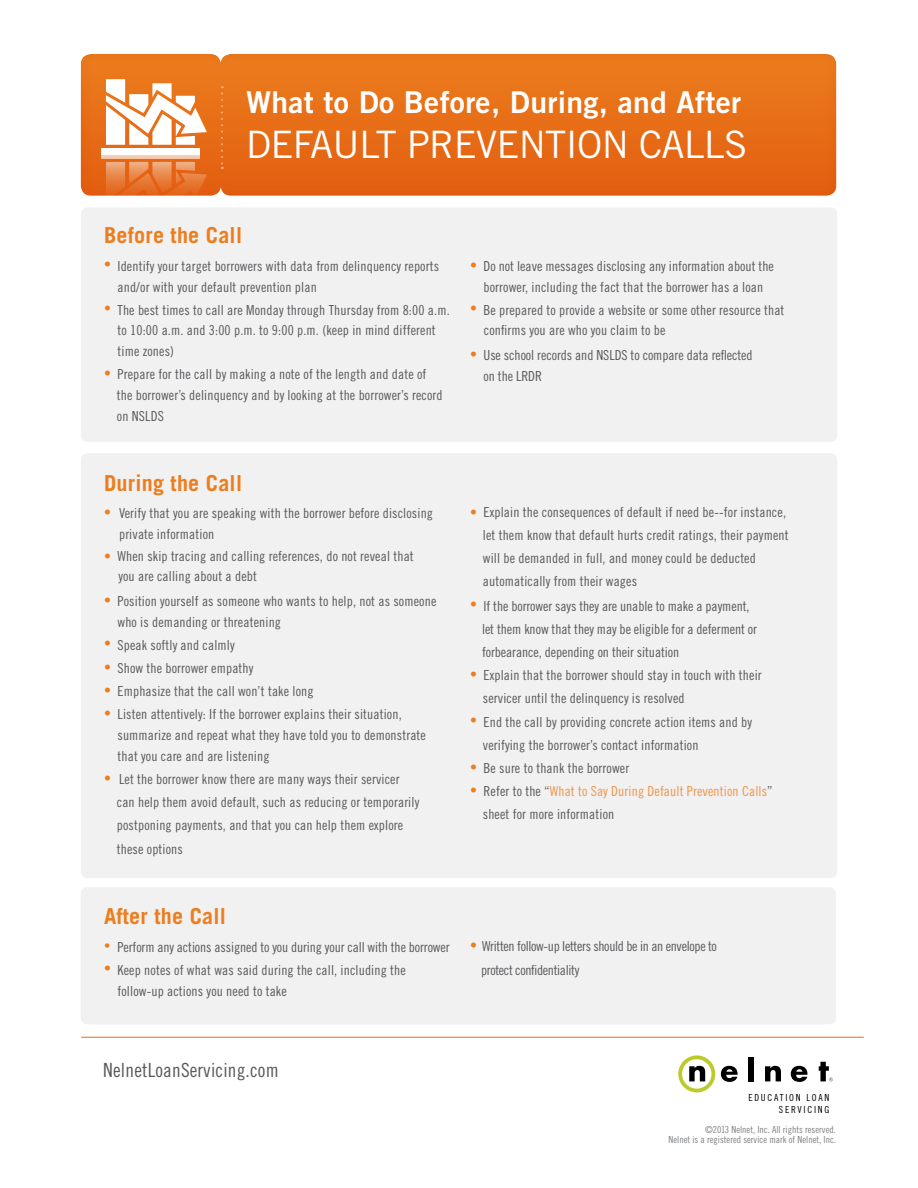
<style>
.page{position:relative;width:918px;height:1188px;background:#fff}
.page>*{position:absolute;margin:0;border:0;box-sizing:border-box;transform-origin:0 0}
.t1{font:37.8px "Trade Gothic LT Std";letter-spacing:-.02em;color:#fff}
.t2{font:30.15px "Trade Gothic LT Std Bd 2";letter-spacing:.01em;color:#fff}
.t3{font:700 22.05px "Trade Gothic LT Std";letter-spacing:.01em;color:#ec7e1e}
.t4{font:19.5px "Trade Gothic LT Std Cn 18";letter-spacing:.01em;color:#58595b}
.t5{font:13.8px/20.7px "Trade Gothic LT Std Cn 18";letter-spacing:.01em;color:#58595b}
.t6{font:13.8px/23.2px "Trade Gothic LT Std Cn 18";letter-spacing:.01em;color:#f09446}
.t7{font:13.8px/23.2px "Trade Gothic LT Std Cn 18";letter-spacing:-.025em;color:#58595b}
.t8{font:9.75px/10.5px "Trade Gothic LT Std Cn 18";color:#808285;text-align:right}
.t9{font:9.75px/11.7px "Trade Gothic LT Std Cn 18";letter-spacing:.18em;color:#000;text-align:right}
.s1{color:#ec7e1e}
.s2{font-family:"Trade Gothic LT Std";font-weight:300;color:#ec7e1e}
.s3{font-family:"Trade Gothic LT Std";font-weight:300;font-size:12.45px;color:#ec7e1e}
.s4{color:#58595b}
</style>
<div class="page">
<hr style="left:82px;top:1037px;width:781px;height:1px;background:#ec7e1e">
<svg style="left:81px;top:54px;width:755px;height:142px;background:#e76e17"></svg>
<svg style="left:221px;top:86px;width:2px;height:83px"></svg>
<div style="left:81px;top:207px;width:756px;height:235px;background:#f1f1f2;border-radius:6px"></div>
<div style="left:81px;top:453px;width:756px;height:425px;background:#f1f1f2;border-radius:6px"></div>
<div style="left:81px;top:887px;width:755px;height:137px;background:#f1f1f2;border-radius:6px"></div>
<svg style="left:678px;top:1055px;width:37px;height:37px"></svg>
<svg style="left:721px;top:1066px;width:17px;height:16px"></svg>
<div style="left:748px;top:1057px;width:5px;height:24px;background:#000"></div>
<svg style="left:765px;top:1066px;width:16px;height:15px"></svg>
<svg style="left:791px;top:1066px;width:16px;height:16px"></svg>
<svg style="left:819px;top:1062px;width:14px;height:19px"></svg>
<div style="left:101px;top:148px;width:99px;height:7px;background:#fff"></div>
<svg style="left:106px;top:79px;width:101px;height:66px"></svg>
<svg style="left:101px;top:155px;width:99px;height:3px"></svg>
<svg style="left:106px;top:162px;width:101px;height:34px;background:#e77b39"></svg>
<h2 class="t2" style="left:246px;top:84px;width:497px">What to Do Before, During, and After</h2>
<h1 class="t1" style="left:246px;top:122px;width:503px">DEFAULT PREVENTION CALLS</h1>
<h3 class="t3" style="left:104px;top:222px;width:140px">Before the Call</h3>
<p class="t5" style="left:118px;top:255px;width:323px;text-indent:-13px"><span class="s1">•</span> Identify your target borrowers with data from delinquency reports and/or with your default prevention plan</p>
<p class="t5" style="left:118px;top:299px;width:334px;text-indent:-13px"><span class="s1">•</span> The best times to call are Monday through Thursday from 8:00 a.m. to 10:00 a.m. and 3:00 p.m. to 9:00 p.m. (keep in mind different time zones)</p>
<p class="t5" style="left:117px;top:364px;width:327px;text-indent:-13px"><span class="s1">•</span> Prepare for the call by making a note of the length and date of the borrower’s delinquency and by looking at the borrower’s record on NSLDS</p>
<h3 class="t3" style="left:104px;top:469px;width:140px">During the Call</h3>
<p class="t5" style="left:119px;top:503px;width:316px;text-indent:-15px"><span class="s2">•</span> Verify that you are speaking with the borrower before disclosing private information</p>
<p class="t5" style="left:118px;top:545px;width:297px;text-indent:-14px"><span class="s1">•</span> When skip tracing and calling references, do not reveal that you are calling about a debt</p>
<p class="t5" style="left:118px;top:591px;width:320px;text-indent:-13px"><span class="s1">•</span> Position yourself as someone who wants to help, not as someone who is demanding or threatening</p>
<p class="t5" style="left:104px;top:634px;width:132px"><span class="s1">•</span> Speak softly and calmly</p>
<p class="t5" style="left:104px;top:658px;width:151px"><span class="s1">•</span> Show the borrower empathy</p>
<p class="t5" style="left:104px;top:681px;width:211px"><span class="s1">•</span> Emphasize that the call won’t take long</p>
<p class="t5" style="left:118px;top:704px;width:310px;text-indent:-13px"><span class="s1">•</span> Listen attentively: If the borrower explains their situation, summarize and repeat what they have told you to demonstrate that you care and are listening</p>
<p class="t5" style="left:117px;top:767px;width:304px;line-height:23.2px;text-indent:-13px"><span class="s2">•</span> Let the borrower know there are many ways their servicer can help them avoid default, such as reducing or temporarily postponing payments, and that you can help them explore these options</p>
<h3 class="t3" style="left:104px;top:903px;width:123px">After the Call</h3>
<p class="t5" style="left:104px;top:936px;width:347px"><span class="s3">•</span> Perform any actions assigned to you during your call with the borrower</p>
<p class="t5" style="left:118px;top:959px;width:290px;text-indent:-13px"><span class="s1">•</span> Keep notes of what was said during the call, including the follow-up actions you need to take</p>
<p class="t5" style="left:470px;top:255px;width:305px;text-align:center"><span class="s1">•</span> Do not leave messages disclosing any information about the borrower, including the fact that the borrower has a loan</p>
<p class="t5" style="left:484px;top:299px;width:302px;text-indent:-14px"><span class="s1">•</span> Be prepared to provide a website or some other resource that confirms you are who you claim to be</p>
<p class="t5" style="left:484px;top:344px;width:271px;text-indent:-13px"><span class="s1">•</span> Use school records and NSLDS to compare data reflected on the LRDR</p>
<p class="t5" style="left:483px;top:500px;width:307px;line-height:23.2px;text-indent:-13px"><span class="s1">•</span> Explain the consequences of default if need be--for instance, let them know that default hurts credit ratings, their payment will be demanded in full, and money could be deducted automatically from their wages</p>
<p class="t5" style="left:482px;top:594px;width:277px;line-height:23.2px;text-indent:-12px"><span class="s1">•</span> If the borrower says they are unable to make a payment, let them know that they may be eligible for a deferment or forbearance, depending on their situation</p>
<p class="t5" style="left:483px;top:664px;width:280px;line-height:23.2px;text-indent:-13px"><span class="s1">•</span> Explain that the borrower should stay in touch with their servicer until the delinquency is resolved</p>
<p class="t5" style="left:483px;top:710px;width:271px;line-height:23.2px;text-indent:-13px"><span class="s1">•</span> End the call by providing concrete action items and by verifying the borrower’s contact information</p>
<p class="t5" style="left:470px;top:758px;width:161px"><span class="s1">•</span> Be sure to thank the borrower</p>
<p class="t6" style="left:483px;top:779px;width:291px;text-indent:-13px"><span class="s1">•</span> <span class="s4">Refer to the “</span>What to Say During Default Prevention Calls<span class="s4">” sheet for more information</span></p>
<p class="t7" style="left:481px;top:935px;width:237px;text-indent:-11px"><span class="s1">•</span> Written follow-up letters should be in an envelope to protect confidentiality</p>
<h3 class="t4" style="left:103px;top:1059px;width:177px">NelnetLoanServicing.com</h3>
<p class="t9" style="left:748px;top:1092px;width:83px">EDUCATION LOAN<br>SERVICING</p>
<p class="t8" style="left:669px;top:1124px;width:169px">©2013 Nelnet, Inc. All rights reserved.<br>Nelnet is a registered service mark of Nelnet, Inc.</p>
</div>
